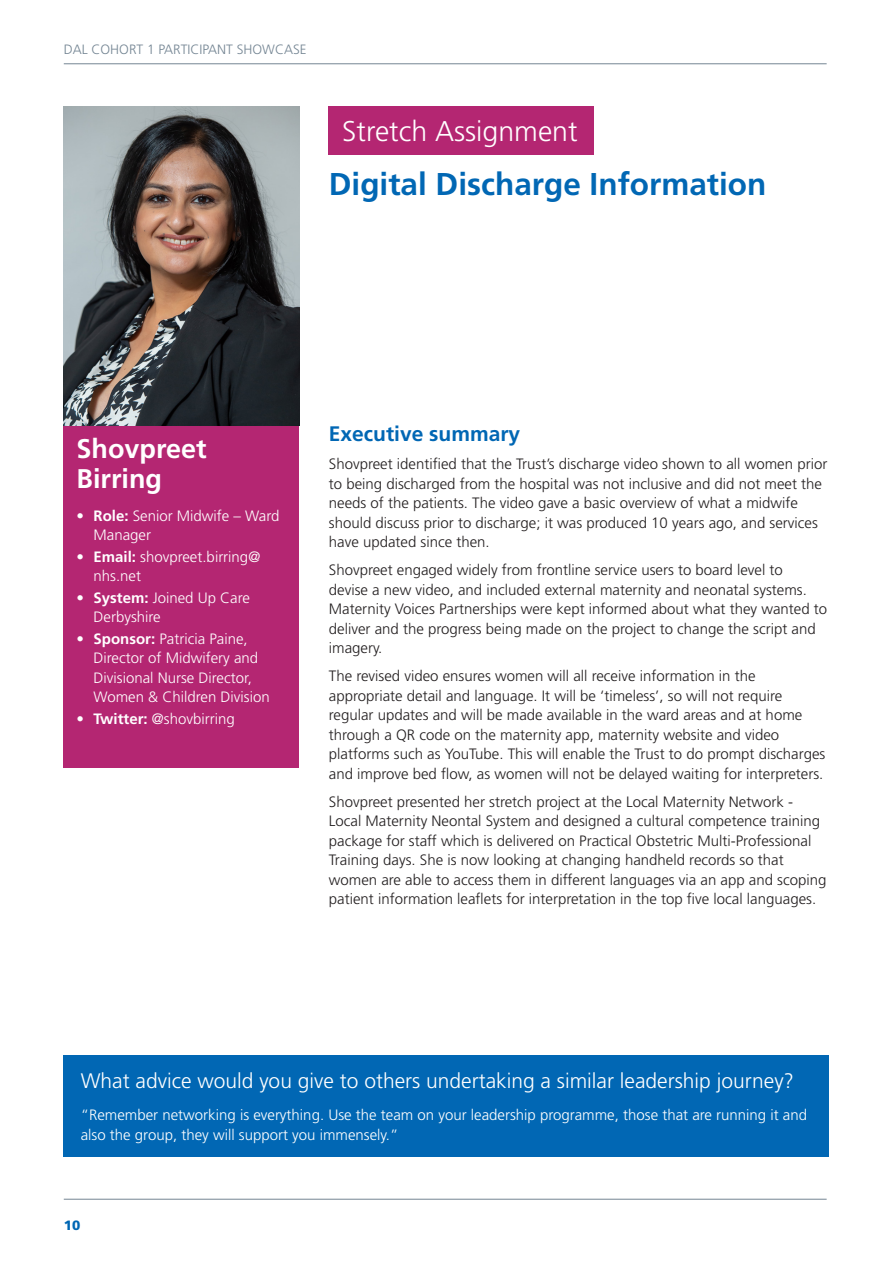
<style>
.page{position:relative;width:893px;height:1263px;background:#fff}
.page>*{position:absolute;margin:0;border:0;box-sizing:border-box;transform-origin:0 0}
.B_Heading{font:700 31.5px "Frutiger LT Std";color:#0167b4}
.B_Heading-2{font:300 28.5px "Frutiger LT Std";color:#fff}
.Name{font:700 27px/30px "Frutiger LT Std";color:#fff}
.Body_Text{font:300 21px "Frutiger LT Std";color:#fff}
.B_Heading-3{font:700 21px "Frutiger LT Std";color:#0167b4}
.Body_Text-2{font:300 15px/19.5px "Frutiger LT Std";color:#231f20}
.Body_Text-3{font:300 15px/19.5px "Frutiger LT Std";color:#fff}
.t1{font:300 13.5px "Frutiger";color:#748593}
.t2{font:900 13.5px "Frutiger";color:#0167b4}
.s1{font-weight:700}
</style>
<div class="page">
<hr style="left:64px;top:1199px;width:763px;height:1px;background:#748593">
<hr style="left:64px;top:63px;width:763px;height:1px;background:#748593">
<div style="left:64px;top:1055px;width:765px;height:102px;background:#0167b4"></div>
<div style="left:64px;top:425px;width:235px;height:342px;background:#b42672"></div>
<div style="left:329px;top:106px;width:265px;height:49px;background:#b42672"></div>
<img style="left:64px;top:106px;width:235px;height:319px">
<p class="t1" style="left:64px;top:41px;width:244px">DAL COHORT 1 PARTICIPANT SHOWCASE</p>
<p class="B_Heading-2" style="left:342px;top:115px;width:237px">Stretch Assignment</p>
<p class="B_Heading" style="left:329px;top:165px;width:439px">Digital Discharge Information</p>
<p class="Name" style="left:77px;top:434px;width:132px">Shovpreet<br>Birring</p>
<p class="Body_Text-3" style="left:94px;top:506px;width:187px;text-indent:-17px">• <span class="s1">Role:</span> Senior Midwife – Ward<br>Manager</p>
<p class="Body_Text-3" style="left:94px;top:547px;width:168px;text-indent:-17px">• <span class="s1">Email:</span> shovpreet.birring@ nhs.net</p>
<p class="Body_Text-3" style="left:94px;top:588px;width:158px;text-indent:-17px">• <span class="s1">System:</span> Joined Up Care<br>Derbyshire</p>
<p class="Body_Text-3" style="left:94px;top:629px;width:178px;text-indent:-17px">• <span class="s1">Sponsor:</span> Patricia Paine,<br>Director of Midwifery and<br>Divisional Nurse Director,<br>Women &amp; Children Division</p>
<p class="Body_Text-3" style="left:77px;top:709px;width:160px">• <span class="s1">Twitter:</span> @shovbirring</p>
<p class="B_Heading-3" style="left:329px;top:421px;width:193px">Executive summary</p>
<p class="Body_Text-2" style="left:329px;top:454px;width:500px">Shovpreet identified that the Trust’s discharge video shown to all women prior to being discharged from the hospital was not inclusive and did not meet the needs of the patients. The video gave a basic overview of what a midwife should discuss prior to discharge; it was produced 10 years ago, and services have updated since then.</p>
<p class="Body_Text-2" style="left:329px;top:560px;width:500px">Shovpreet engaged widely from frontline service users to board level to<br>devise a new video, and included external maternity and neonatal systems.<br>Maternity Voices Partnerships were kept informed about what they wanted to deliver and the progress being made on the project to change the script and imagery.</p>
<p class="Body_Text-2" style="left:329px;top:666px;width:498px">The revised video ensures women will all receive information in the appropriate detail and language. It will be ‘timeless’, so will not require regular updates and will be made available in the ward areas and at home through a QR code on the maternity app, maternity website and video platforms such as YouTube. This will enable the Trust to do prompt discharges and improve bed flow, as women will not be delayed waiting for interpreters.</p>
<p class="Body_Text-2" style="left:329px;top:792px;width:499px">Shovpreet presented her stretch project at the Local Maternity Network - Local Maternity Neontal System and designed a cultural competence training package for staff which is delivered on Practical Obstetric Multi-Professional Training days. She is now looking at changing handheld records so that women are able to access them in different languages via an app and scoping patient information leaflets for interpretation in the top five local languages.</p>
<p class="Body_Text" style="left:81px;top:1069px;width:715px">What advice would you give to others undertaking a similar leadership journey?</p>
<p class="Body_Text-3" style="left:81px;top:1105px;width:728px">“Remember networking is everything. Use the team on your leadership programme, those that are running it and also the group, they will support you immensely.”</p>
<p class="t2" style="left:64px;top:1217px;width:18px">10</p>
</div>
